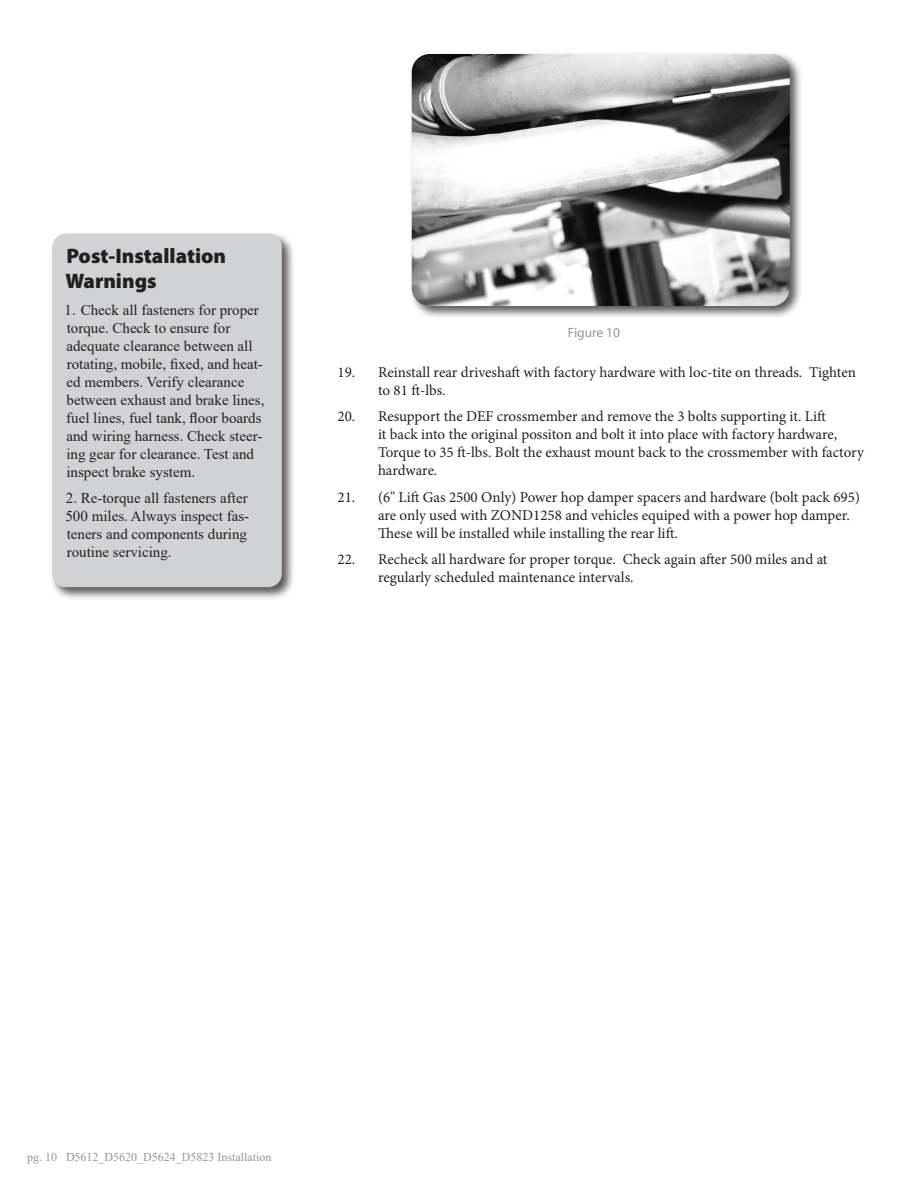
<style>
.page{position:relative;width:918px;height:1188px;background:#fff}
.page>*{position:absolute;margin:0;border:0;box-sizing:border-box;transform-origin:0 0}
.Headline{font:900 21px/25.2px "Myriad Pro";color:#231f20}
.t1{font:15px/18px "Minion Pro";color:#231f20}
.t2{font:15px/18px "Times New Roman";color:#231f20}
.t3{font:13.5px "Myriad Pro";color:#939598}
.t4{font:12px "Times New Roman";color:#939598}
</style>
<div class="page">
<div style="left:409px;top:51px;width:394px;height:269px;background:#231f20;opacity:.75"></div>
<img style="left:412px;top:54px;width:378px;height:252px">
<div style="left:49px;top:231px;width:247px;height:370px;background:#231f20;opacity:.75"></div>
<div style="left:52px;top:234px;width:230px;height:353px;background:#d1d2d4;border-radius:14px"></div>
<p class="Headline" style="left:65px;top:243px;width:162px">Post-Installation<br>Warnings</p>
<p class="t2" style="left:65px;top:300px;width:201px">1. Check all fasteners for proper torque. Check to ensure for adequate clearance between all rotating, mobile, fixed, and heat&shy;ed members. Verify clearance between exhaust and brake lines, fuel lines, fuel tank, floor boards and wiring harness. Check steer&shy;ing gear for clearance. Test and inspect brake system.</p>
<p class="t2" style="left:65px;top:489px;width:185px">2. Re-torque all fasteners after<br>500 miles. Always inspect fas&shy;teners and components during routine servicing.</p>
<p class="t3" style="left:568px;top:324px;width:54px">Figure 10</p>
<p class="t1" style="left:378px;top:363px;width:480px;text-indent:-40px">19. Reinstall rear driveshaft with factory hardware with loc-tite on threads. Tighten to 81 ft-lbs.</p>
<p class="t1" style="left:378px;top:407px;width:488px;text-indent:-40px">20. Resupport the DEF crossmember and remove the 3 bolts supporting it. Lift<br>it back into the original possiton and bolt it into place with factory hardware, Torque to 35 ft-lbs. Bolt the exhaust mount back to the crossmember with factory hardware.</p>
<p class="t1" style="left:378px;top:488px;width:484px;text-indent:-40px">21. (6" Lift Gas 2500 Only) Power hop damper spacers and hardware (bolt pack 695) are only used with ZOND1258 and vehicles equiped with a power hop damper.<br>These will be installed while installing the rear lift.</p>
<p class="t1" style="left:378px;top:551px;width:451px;text-indent:-40px">22. Recheck all hardware for proper torque. Check again after 500 miles and at regularly scheduled maintenance intervals.</p>
<p class="t4" style="left:27px;top:1149px;width:246px">pg. 10 D5612_D5620_D5624_D5823 Installation</p>
</div>
